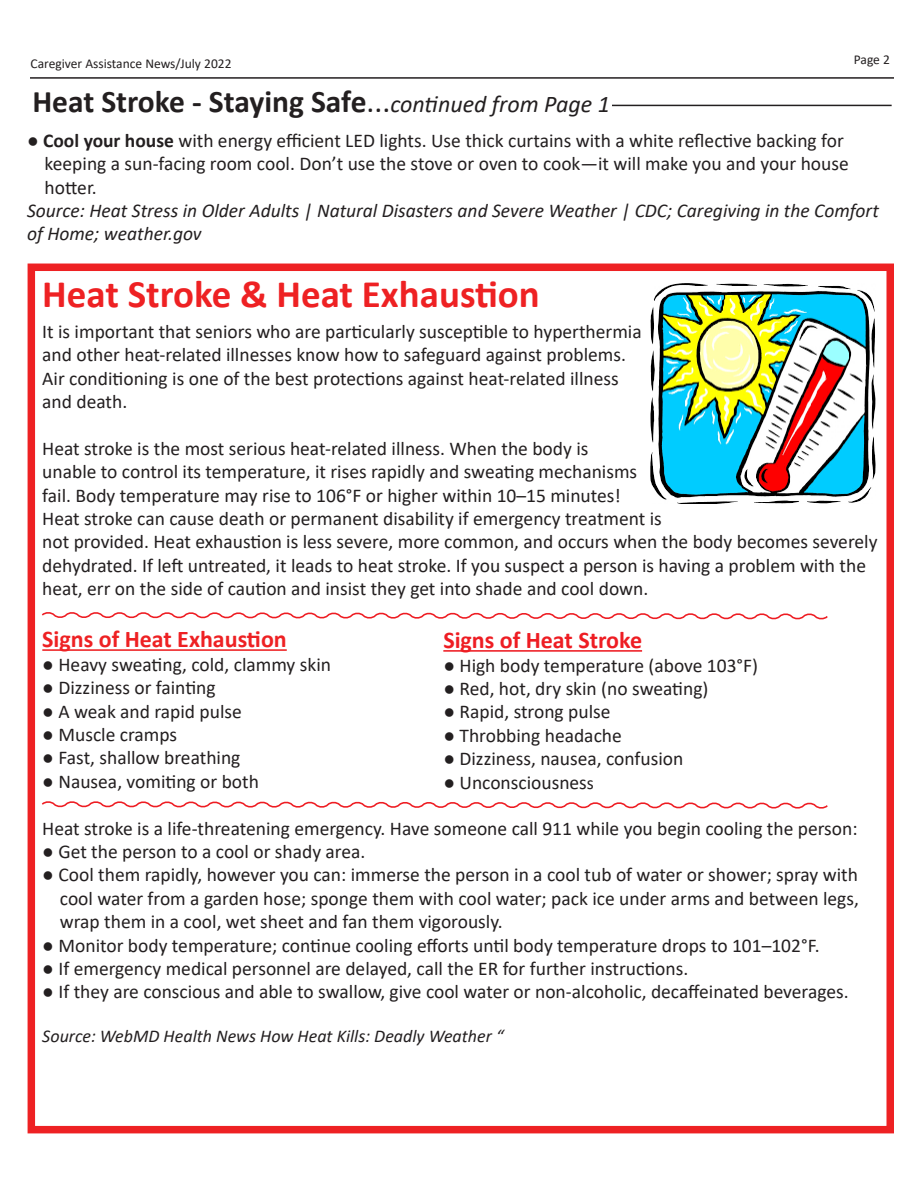
<style>
.page{position:relative;width:918px;height:1188px;background:#fff}
.page>*{position:absolute;margin:0;border:0;box-sizing:border-box;transform-origin:0 0}
.t1{font:700 39px "Calibri";color:#ee2123}
.t2{font:700 31.5px "Calibri";color:#231f20}
.t3{font:700 24px "Calibri";color:#ee2123}
.t4{font:700 24px "Calibri";color:#ee1d23}
.t5{font:19.5px/23.4px "Calibri";color:#231f20}
.t6{font:italic 19.5px/23.4px "Calibri";color:#231f20}
.t7{font:italic 18px "Calibri";color:#231f20}
.t8{font:13.5px "Calibri";color:#231f20}
.s1{font-weight:400}
.s2{font-weight:400;font-style:italic;font-size:24px}
.s3{font-weight:700}
.s4{font-size:18px}
</style>
<div class="page">
<hr style="left:30px;top:77px;width:864px;height:2px;background:#231f20">
<hr style="left:612px;top:105px;width:280px;height:1px;background:#231f20">
<div style="left:28px;top:264px;width:866px;height:869px;border:8px solid #ee2123"></div>
<hr style="left:443px;top:650px;width:199px;height:2px;background:#ee1d23">
<img style="left:651px;top:283px;width:224px;height:221px">
<hr style="left:42px;top:649px;width:245px;height:2px;background:#ee2123">
<svg style="left:42px;top:612px;width:786px;height:8px"></svg>
<svg style="left:42px;top:801px;width:786px;height:8px"></svg>
<p class="t8" style="left:31px;top:54px;width:202px">Caregiver Assistance News/July 2022</p>
<p class="t8" style="left:854px;top:51px;width:38px">Page 2</p>
<p class="t2" style="left:32px;top:79px;width:579px">Heat Stroke - Staying Safe<span class="s1">...</span><span class="s2">continued from Page 1</span></p>
<p class="t5" style="left:27px;top:128px;width:818px">● <span class="s3">Cool your house</span> with energy efficient LED lights. Use thick curtains with a white reflective backing for</p>
<p class="t5" style="left:45px;top:152px;width:806px">keeping a sun-facing room cool. Don’t use the stove or oven to cook—it will make you and your house</p>
<p class="t5" style="left:45px;top:175px;width:54px">hotter.</p>
<p class="t6" style="left:27px;top:198px;width:853px">Source: Heat Stress in Older Adults | Natural Disasters and Severe Weather | CDC; Caregiving in the Comfort of Home; weather.gov</p>
<p class="t1" style="left:42px;top:266px;width:499px">Heat Stroke &amp; Heat Exhaustion</p>
<p class="t5" style="left:42px;top:319px;width:601px">It is important that seniors who are particularly susceptible to hyperthermia</p>
<p class="t5" style="left:42px;top:342px;width:585px">and other heat-related illnesses know how to safeguard against problems.</p>
<p class="t5" style="left:42px;top:366px;width:578px">Air conditioning is one of the best protections against heat-related illness</p>
<p class="t5" style="left:42px;top:389px;width:87px">and death.</p>
<p class="t5" style="left:42px;top:436px;width:548px">Heat stroke is the most serious heat-related illness. When the body is</p>
<p class="t5" style="left:42px;top:459px;width:596px">unable to control its temperature, it rises rapidly and sweating mechanisms</p>
<p class="t5" style="left:42px;top:483px;width:580px">fail. Body temperature may rise to 106°F or higher within 10–15 minutes!</p>
<p class="t5" style="left:42px;top:506px;width:621px">Heat stroke can cause death or permanent disability if emergency treatment is</p>
<p class="t5" style="left:42px;top:530px;width:837px">not provided. Heat exhaustion is less severe, more common, and occurs when the body becomes severely dehydrated. If left untreated, it leads to heat stroke. If you suspect a person is having a problem with the heat, err on the side of caution and insist they get into shade and cool down.</p>
<p class="t3" style="left:42px;top:622px;width:246px">Signs of Heat Exhaustion</p>
<p class="t5" style="left:42px;top:652px;width:290px">● Heavy sweating, cold, clammy skin</p>
<p class="t5" style="left:42px;top:675px;width:175px">● Dizziness or fainting</p>
<p class="t5" style="left:42px;top:699px;width:201px">● A weak and rapid pulse</p>
<p class="t5" style="left:42px;top:722px;width:136px">● Muscle cramps</p>
<p class="t5" style="left:42px;top:746px;width:200px">● Fast, shallow breathing</p>
<p class="t5" style="left:42px;top:769px;width:218px">● Nausea, vomiting or both</p>
<p class="t5" style="left:42px;top:816px;width:817px">Heat stroke is a life-threatening emergency. Have someone call 911 while you begin cooling the person:</p>
<p class="t5" style="left:42px;top:839px;width:325px">● Get the person to a cool or shady area.</p>
<p class="t5" style="left:42px;top:863px;width:817px">● Cool them rapidly, however you can: immerse the person in a cool tub of water or shower; spray with</p>
<p class="t5" style="left:60px;top:886px;width:800px">cool water from a garden hose; sponge them with cool water; pack ice under arms and between legs,</p>
<p class="t5" style="left:60px;top:909px;width:444px">wrap them in a cool, wet sheet and fan them vigorously.</p>
<p class="t5" style="left:42px;top:933px;width:779px">● Monitor body temperature; continue cooling efforts until body temperature drops to 101–102°F.</p>
<p class="t5" style="left:42px;top:956px;width:648px">● If emergency medical personnel are delayed, call the ER for further instructions.</p>
<p class="t5" style="left:42px;top:980px;width:808px">● If they are conscious and able to swallow, give cool water or non-alcoholic, decaffeinated beverages.</p>
<p class="t7" style="left:42px;top:1023px;width:463px">Source: WebMD Health News How Heat Kills: Deadly Weather “</p>
<p class="t4" style="left:443px;top:623px;width:200px">Signs of Heat Stroke</p>
<p class="t5" style="left:443px;top:653px;width:316px">● High body temperature (above 103°F)</p>
<p class="t5" style="left:443px;top:676px;width:267px">● Red, hot, dry skin (no sweating)</p>
<p class="t5" style="left:443px;top:700px;width:169px">● Rapid, strong pulse</p>
<p class="t5" style="left:443px;top:723px;width:180px">● Throbbing headache</p>
<p class="t5" style="left:443px;top:747px;width:242px">● Dizziness, nausea, confusion</p>
<p class="t5" style="left:443px;top:770px;width:152px">● Unconsciousnes<span class="s4">s</span></p>
</div>
